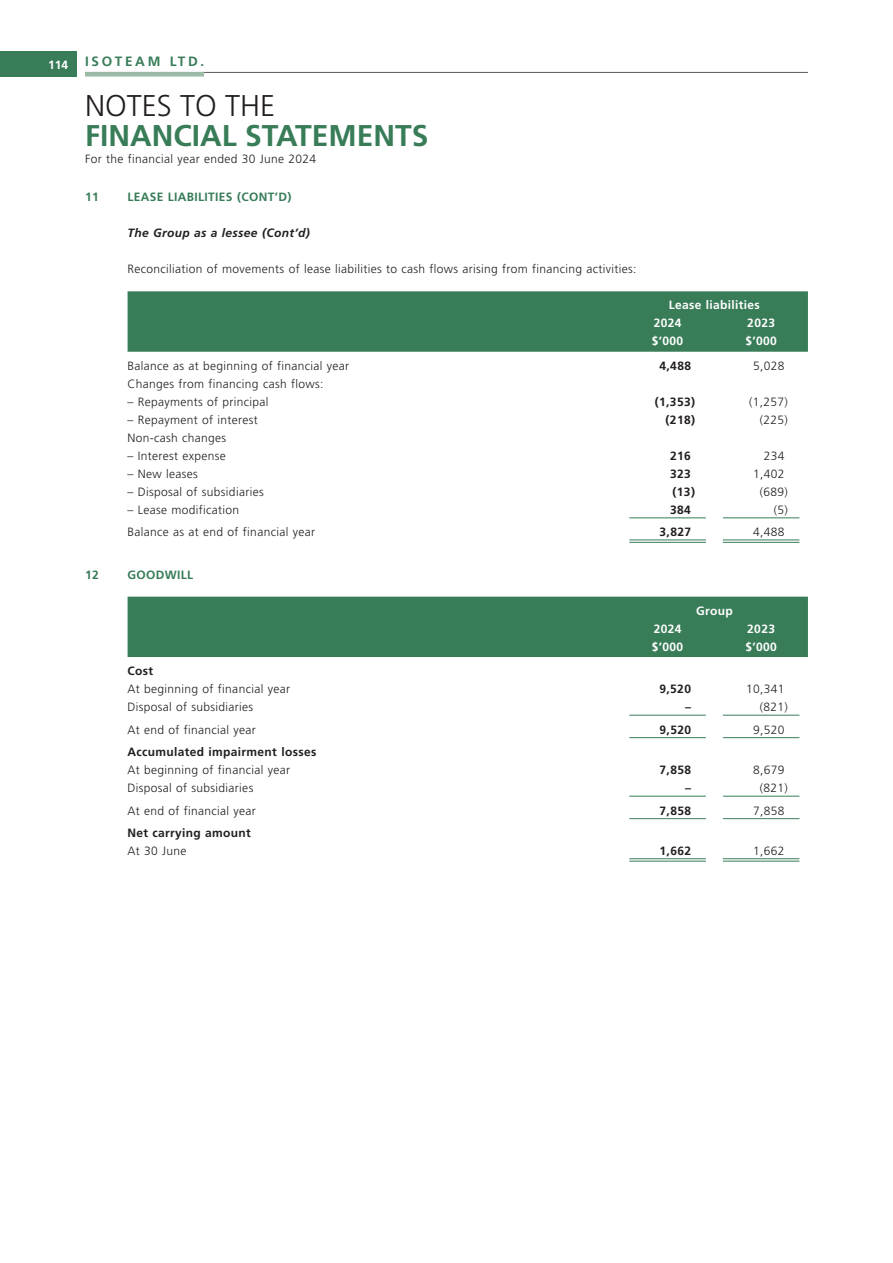
<style>
.page{position:relative;width:893px;height:1263px;background:#fff}
.page>*{position:absolute;margin:0;border:0;box-sizing:border-box;transform-origin:0 0}
.t1{font:700 30px "Frutiger LT Std";color:#387c58}
.t2{font:300 30px "Frutiger LT Std";color:#231f20}
.t3{font:700 13.5px "Frutiger LT Std";letter-spacing:.2em;color:#387c58}
.t4{font:300 12px "Frutiger LT Std";letter-spacing:.03em;color:#231f20}
.t5{font:700 12px "Frutiger LT Std";letter-spacing:.03em;color:#231f20}
.t6{font:700 12px/18px "Frutiger LT Std";letter-spacing:.03em;color:#fff}
.t7{font:700 12px "Frutiger LT Std";letter-spacing:.03em;color:#387c58}
.t8{font:italic 700 12px "Frutiger LT Std";letter-spacing:.03em;color:#231f20}
</style>
<div class="page">
<div style="left:128px;top:291px;width:680px;height:61px;background:#387c58"></div>
<hr style="left:629px;top:517px;width:77px;height:1px;background:#387c58">
<hr style="left:723px;top:517px;width:76px;height:1px;background:#387c58">
<hr style="left:629px;top:540px;width:77px;height:1px;background:#387c58">
<hr style="left:629px;top:542px;width:77px;height:1px;background:#387c58">
<hr style="left:723px;top:540px;width:76px;height:1px;background:#387c58">
<hr style="left:723px;top:542px;width:76px;height:1px;background:#387c58">
<div style="left:128px;top:597px;width:680px;height:60px;background:#387c58"></div>
<hr style="left:629px;top:715px;width:77px;height:1px;background:#387c58">
<hr style="left:723px;top:715px;width:76px;height:1px;background:#387c58">
<hr style="left:629px;top:737px;width:77px;height:1px;background:#387c58">
<hr style="left:723px;top:737px;width:76px;height:1px;background:#387c58">
<hr style="left:629px;top:796px;width:77px;height:1px;background:#387c58">
<hr style="left:723px;top:796px;width:76px;height:1px;background:#387c58">
<hr style="left:629px;top:818px;width:77px;height:1px;background:#387c58">
<hr style="left:723px;top:818px;width:76px;height:1px;background:#387c58">
<hr style="left:629px;top:858px;width:77px;height:1px;background:#387c58">
<hr style="left:629px;top:861px;width:77px;height:1px;background:#387c58">
<hr style="left:723px;top:858px;width:76px;height:1px;background:#387c58">
<hr style="left:723px;top:861px;width:76px;height:1px;background:#387c58">
<div style="left:0;top:51px;width:77px;height:26px;background:#387c58"></div>
<hr style="left:85px;top:72px;width:723px;height:1px;background:#57585a">
<div style="left:85px;top:72px;width:119px;height:5px;background:#9cbca8"></div>
<p class="t6" style="left:48px;top:56px;width:22px">114</p>
<p class="t3" style="left:85px;top:53px;width:121px">ISOTEAM LTD.</p>
<h1 class="t2" style="left:85px;top:89px;width:192px">NOTES TO THE</h1>
<h1 class="t1" style="left:85px;top:118px;width:345px">FINANCIAL STATEMENTS</h1>
<p class="t4" style="left:85px;top:152px;width:233px">For the financial year ended 30 June 2024</p>
<p class="t7" style="left:85px;top:190px;width:15px">11</p>
<p class="t7" style="left:128px;top:190px;width:165px">LEASE LIABILITIES (CONT’D)</p>
<p class="t8" style="left:128px;top:226px;width:184px">The Group as a lessee (Cont’d)</p>
<p class="t4" style="left:128px;top:262px;width:510px">Reconciliation of movements of lease liabilities to cash flows arising from financing activities:</p>
<p class="t6" style="left:654px;top:296px;width:108px;text-indent:15px">Lease liabilities<br>2024</p>
<p class="t6" style="left:747px;top:314px;width:29px">2023</p>
<p class="t6" style="left:652px;top:332px;width:33px">$’000</p>
<p class="t6" style="left:745px;top:332px;width:33px">$’000</p>
<p class="t4" style="left:128px;top:359px;width:223px">Balance as at beginning of financial year</p>
<p class="t5" style="left:660px;top:358px;width:33px">4,488</p>
<p class="t4" style="left:753px;top:359px;width:33px">5,028</p>
<p class="t4" style="left:128px;top:377px;width:197px">Changes from financing cash flows:</p>
<p class="t4" style="left:128px;top:395px;width:143px">– Repayments of principal</p>
<p class="t5" style="left:655px;top:394px;width:42px">(1,353)</p>
<p class="t4" style="left:749px;top:395px;width:40px">(1,257)</p>
<p class="t4" style="left:128px;top:413px;width:132px">– Repayment of interest</p>
<p class="t5" style="left:666px;top:412px;width:31px">(218)</p>
<p class="t4" style="left:760px;top:413px;width:30px">(225)</p>
<p class="t4" style="left:128px;top:431px;width:100px">Non-cash changes</p>
<p class="t4" style="left:128px;top:449px;width:100px">– Interest expense</p>
<p class="t5" style="left:670px;top:448px;width:22px">216</p>
<p class="t4" style="left:764px;top:449px;width:22px">234</p>
<p class="t4" style="left:128px;top:467px;width:72px">– New leases</p>
<p class="t5" style="left:670px;top:466px;width:22px">323</p>
<p class="t4" style="left:753px;top:467px;width:33px">1,402</p>
<p class="t4" style="left:128px;top:485px;width:138px">– Disposal of subsidiaries</p>
<p class="t5" style="left:673px;top:484px;width:24px">(13)</p>
<p class="t4" style="left:760px;top:485px;width:30px">(689)</p>
<p class="t4" style="left:128px;top:503px;width:113px">– Lease modification</p>
<p class="t5" style="left:670px;top:502px;width:22px">384</p>
<p class="t4" style="left:774px;top:503px;width:16px">(5)</p>
<p class="t4" style="left:128px;top:525px;width:189px">Balance as at end of financial year</p>
<p class="t5" style="left:660px;top:525px;width:33px">3,827</p>
<p class="t4" style="left:753px;top:525px;width:33px">4,488</p>
<p class="t7" style="left:85px;top:567px;width:15px">12</p>
<p class="t7" style="left:128px;top:567px;width:67px">GOODWILL</p>
<p class="t6" style="left:696px;top:601px;width:38px">Group</p>
<p class="t6" style="left:654px;top:619px;width:29px">2024</p>
<p class="t6" style="left:747px;top:619px;width:29px">2023</p>
<p class="t6" style="left:652px;top:637px;width:33px">$’000</p>
<p class="t6" style="left:745px;top:637px;width:33px">$’000</p>
<p class="t5" style="left:128px;top:664px;width:27px">Cost</p>
<p class="t4" style="left:128px;top:682px;width:164px">At beginning of financial year</p>
<p class="t5" style="left:660px;top:682px;width:33px">9,520</p>
<p class="t4" style="left:746px;top:682px;width:40px">10,341</p>
<p class="t4" style="left:128px;top:700px;width:127px">Disposal of subsidiaries</p>
<p class="t5" style="left:685px;top:700px;width:7px">–</p>
<p class="t4" style="left:760px;top:700px;width:30px">(821)</p>
<p class="t4" style="left:128px;top:723px;width:130px">At end of financial year</p>
<p class="t5" style="left:660px;top:722px;width:33px">9,520</p>
<p class="t4" style="left:753px;top:723px;width:33px">9,520</p>
<p class="t5" style="left:128px;top:745px;width:190px">Accumulated impairment losses</p>
<p class="t4" style="left:128px;top:763px;width:164px">At beginning of financial year</p>
<p class="t5" style="left:660px;top:763px;width:33px">7,858</p>
<p class="t4" style="left:753px;top:763px;width:33px">8,679</p>
<p class="t4" style="left:128px;top:781px;width:127px">Disposal of subsidiaries</p>
<p class="t5" style="left:685px;top:781px;width:7px">–</p>
<p class="t4" style="left:760px;top:781px;width:30px">(821)</p>
<p class="t4" style="left:128px;top:804px;width:130px">At end of financial year</p>
<p class="t5" style="left:660px;top:803px;width:33px">7,858</p>
<p class="t4" style="left:753px;top:804px;width:33px">7,858</p>
<p class="t5" style="left:128px;top:826px;width:125px">Net carrying amount</p>
<p class="t4" style="left:128px;top:844px;width:61px">At 30 June</p>
<p class="t5" style="left:660px;top:844px;width:33px">1,662</p>
<p class="t4" style="left:753px;top:844px;width:33px">1,662</p>
</div>
